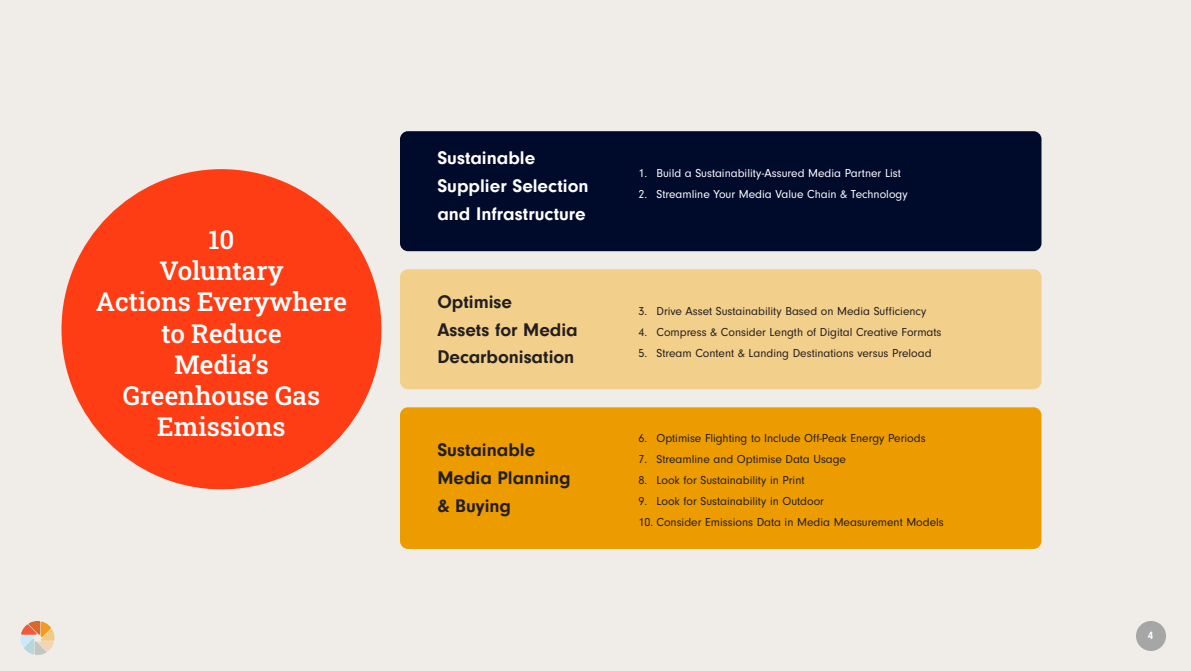
<style>
.page{position:relative;width:1191px;height:671px;background:#f0ede8}
.page>*{position:absolute;margin:0;border:0;box-sizing:border-box;transform-origin:0 0}
.t1{font:500 26px/31.2px "Roboto Slab";color:#fff;text-align:center}
.Body{font:700 19px "Neuzeit Gro";color:#231f20}
.Body-2{font:700 19px "Neuzeit Gro";color:#fff}
.t2{font:12px "Neuzeit Gro";color:#231f20}
.t3{font:12px "Neuzeit Gro";color:#fff}
.t4{font:700 11px "Neuzeit Gro";color:#fff}
</style>
<div class="page">
<svg style="left:20px;top:621px;width:34px;height:34px"></svg>
<div style="left:1136px;top:621px;width:30px;height:30px;background:#a6a6a6;border-radius:50%"></div>
<div style="left:62px;top:169px;width:320px;height:320px;background:#ff3d14;border-radius:50%"></div>
<div style="left:400px;top:131px;width:642px;height:120px;background:#000a2b;border-radius:8px"></div>
<div style="left:400px;top:269px;width:642px;height:120px;background:#f2cf8a;border-radius:8px"></div>
<div style="left:400px;top:407px;width:642px;height:142px;background:#ed9c00;border-radius:8px"></div>
<p class="t1" style="left:208px;top:223px;width:27px">10</p>
<p class="t1" style="left:159px;top:254px;width:126px">Voluntary</p>
<p class="t1" style="left:96px;top:286px;width:253px">Actions Everywhere to Reduce</p>
<p class="t1" style="left:174px;top:348px;width:96px">Media’s</p>
<p class="t1" style="left:123px;top:379px;width:199px">Greenhouse Gas</p>
<p class="t1" style="left:157px;top:410px;width:130px">Emissions</p>
<p class="Body-2" style="left:437px;top:147px;width:99px">Sustainable</p>
<p class="Body-2" style="left:437px;top:175px;width:153px">Supplier Selection</p>
<p class="Body-2" style="left:437px;top:203px;width:150px">and Infrastructure</p>
<p class="Body" style="left:437px;top:291px;width:76px">Optimise</p>
<p class="Body" style="left:437px;top:318px;width:142px">Assets for Media</p>
<p class="Body" style="left:437px;top:346px;width:139px">Decarbonisation</p>
<p class="Body" style="left:437px;top:439px;width:99px">Sustainable</p>
<p class="Body" style="left:437px;top:467px;width:135px">Media Planning</p>
<p class="Body" style="left:437px;top:494px;width:75px">&amp; Buying</p>
<p class="t3" style="left:638px;top:167px;width:264px">1. Build a Sustainability-Assured Media Partner List</p>
<p class="t3" style="left:638px;top:188px;width:271px">2. Streamline Your Media Value Chain &amp; Technology</p>
<p class="t2" style="left:638px;top:305px;width:290px">3. Drive Asset Sustainability Based on Media Sufficiency</p>
<p class="t2" style="left:638px;top:326px;width:305px">4. Compress &amp; Consider Length of Digital Creative Formats</p>
<p class="t2" style="left:638px;top:347px;width:295px">5. Stream Content &amp; Landing Destinations versus Preload</p>
<p class="t2" style="left:638px;top:432px;width:289px">6. Optimise Flighting to Include Off-Peak Energy Periods</p>
<p class="t2" style="left:638px;top:453px;width:209px">7. Streamline and Optimise Data Usage</p>
<p class="t2" style="left:638px;top:474px;width:168px">8. Look for Sustainability in Print</p>
<p class="t2" style="left:638px;top:495px;width:187px">9. Look for Sustainability in Outdoor</p>
<p class="t2" style="left:638px;top:516px;width:307px">10. Consider Emissions Data in Media Measurement Models</p>
<p class="t4" style="left:1148px;top:629px;width:7px">4</p>
</div>
